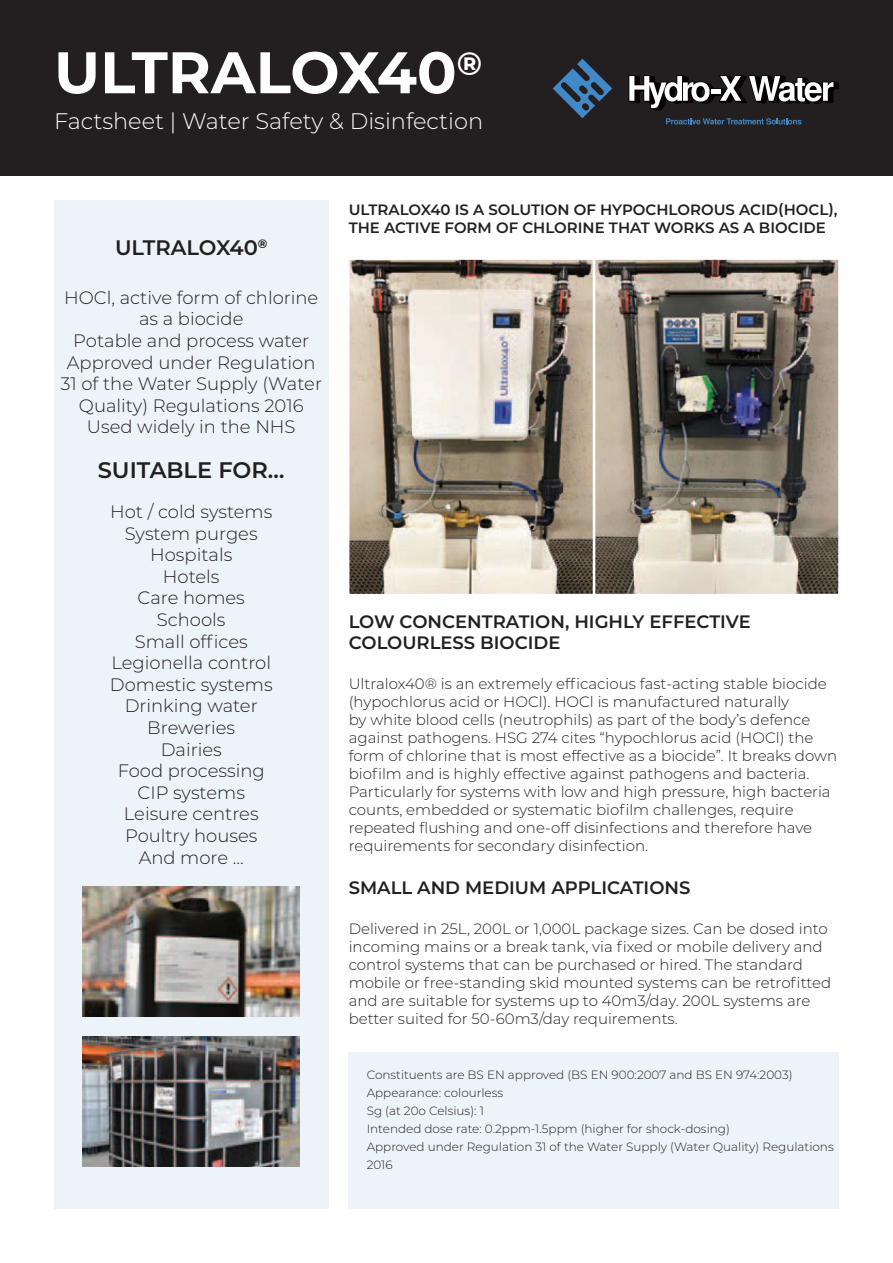
<style>
.page{position:relative;width:893px;height:1263px;background:#fff}
.page>*{position:absolute;margin:0;border:0;box-sizing:border-box;transform-origin:0 0}
.t1{font:700 58.5px "Montserrat";color:#fff}
.t2{font:300 22.5px "Montserrat";color:#fff}
.t3{font:600 22.5px "Montserrat";color:#231f20}
.t4{font:600 21px "Montserrat";color:#231f20}
.t5{font:300 18px/21.6px "Montserrat";color:#231f20;text-align:center}
.t6{font:600 18px/21.6px "Montserrat";color:#231f20}
.t7{font:300 15px/18px "Montserrat";color:#231f20}
.t8{font:600 15px/18px "Montserrat";color:#231f20}
.t9{font:300 12px/18px "Montserrat";color:#231f20}
</style>
<div class="page">
<div style="left:54px;top:201px;width:274px;height:1008px;background:#ecf3f9"></div>
<div style="left:349px;top:1052px;width:490px;height:157px;background:#ecf3f9"></div>
<img style="left:351px;top:261px;width:240px;height:331px">
<div style="left:348px;top:258px;width:246px;height:337px;border:2px solid #fff"></div>
<img style="left:597px;top:261px;width:240px;height:331px">
<div style="left:594px;top:258px;width:246px;height:337px;border:2px solid #fff"></div>
<img style="left:83px;top:887px;width:217px;height:129px">
<img style="left:83px;top:1036px;width:217px;height:130px">
<div style="left:0;top:0;width:893px;height:175px;background:#231f20"></div>
<svg style="left:553px;top:59px;width:59px;height:59px"></svg>
<svg style="left:628px;top:75px;width:211px;height:36px"></svg>
<svg style="left:666px;top:118px;width:135px;height:7px"></svg>
<p class="t1" style="left:54px;top:30px;width:430px">ULTRALOX40<sup>®</sup></p>
<p class="t2" style="left:54px;top:106px;width:431px">Factsheet | Water Safety &amp; Disinfection</p>
<p class="t4" style="left:115px;top:233px;width:154px">ULTRALOX40<sup>®</sup></p>
<p class="t5" style="left:64px;top:286px;width:256px">HOCl, active form of chlorine</p>
<p class="t5" style="left:139px;top:308px;width:106px">as a biocide</p>
<p class="t5" style="left:73px;top:329px;width:238px">Potable and process water</p>
<p class="t5" style="left:60px;top:351px;width:263px">Approved under Regulation<br>31 of the Water Supply (Water<br>Quality) Regulations 2016</p>
<p class="t5" style="left:87px;top:416px;width:210px">Used widely in the NHS</p>
<p class="t3" style="left:98px;top:454px;width:188px">SUITABLE FOR…</p>
<p class="t5" style="left:110px;top:500px;width:164px">Hot / cold systems</p>
<p class="t5" style="left:125px;top:522px;width:134px">System purges</p>
<p class="t5" style="left:150px;top:543px;width:84px">Hospitals</p>
<p class="t5" style="left:163px;top:565px;width:58px">Hotels</p>
<p class="t5" style="left:138px;top:587px;width:109px">Care homes</p>
<p class="t5" style="left:157px;top:608px;width:70px">Schools</p>
<p class="t5" style="left:135px;top:630px;width:114px">Small offices</p>
<p class="t5" style="left:111px;top:651px;width:161px">Legionella control</p>
<p class="t5" style="left:110px;top:673px;width:164px">Domestic systems</p>
<p class="t5" style="left:125px;top:695px;width:135px">Drinking water</p>
<p class="t5" style="left:147px;top:716px;width:89px">Breweries</p>
<p class="t5" style="left:161px;top:738px;width:63px">Dairies</p>
<p class="t5" style="left:118px;top:759px;width:149px">Food processing</p>
<p class="t5" style="left:138px;top:781px;width:109px">CIP systems</p>
<p class="t5" style="left:124px;top:803px;width:136px">Leisure centres</p>
<p class="t5" style="left:125px;top:824px;width:134px">Poultry houses</p>
<p class="t5" style="left:139px;top:846px;width:107px">And more …</p>
<p class="t8" style="left:349px;top:200px;width:490px">ULTRALOX40 IS A SOLUTION OF HYPOCHLOROUS ACID(HOCL),<br>THE ACTIVE FORM OF CHLORINE THAT WORKS AS A BIOCIDE</p>
<p class="t6" style="left:349px;top:610px;width:404px">LOW CONCENTRATION, HIGHLY EFFECTIVE<br>COLOURLESS BIOCIDE</p>
<p class="t7" style="left:349px;top:674px;width:490px">Ultralox40® is an extremely efficacious fast-acting stable biocide (hypochlorus acid or HOCl). HOCl is manufactured naturally<br>by white blood cells (neutrophils) as part of the body’s defence against pathogens. HSG 274 cites “hypochlorus acid (HOCl) the form of chlorine that is most effective as a biocide”. It breaks down biofilm and is highly effective against pathogens and bacteria.<br>Particularly for systems with low and high pressure, high bacteria counts, embedded or systematic biofilm challenges, require repeated flushing and one-off disinfections and therefore have requirements for secondary disinfection.</p>
<p class="t6" style="left:349px;top:876px;width:343px">SMALL AND MEDIUM APPLICATIONS</p>
<p class="t7" style="left:349px;top:919px;width:484px">Delivered in 25L, 200L or 1,000L package sizes. Can be dosed into incoming mains or a break tank, via fixed or mobile delivery and control systems that can be purchased or hired. The standard mobile or free-standing skid mounted systems can be retrofitted and are suitable for systems up to 40m3/day. 200L systems are better suited for 50-60m3/day requirements.</p>
<p class="t9" style="left:367px;top:1065px;width:427px">Constituents are BS EN approved (BS EN 900:2007 and BS EN 974:2003)</p>
<p class="t9" style="left:367px;top:1083px;width:138px">Appearance: colourless</p>
<p class="t9" style="left:367px;top:1101px;width:119px">Sg (at 20o Celsius): 1</p>
<p class="t9" style="left:367px;top:1119px;width:365px">Intended dose rate: 0.2ppm-1.5ppm (higher for shock-dosing)</p>
<p class="t9" style="left:367px;top:1137px;width:469px">Approved under Regulation 31 of the Water Supply (Water Quality) Regulations<br>2016</p>
</div>
